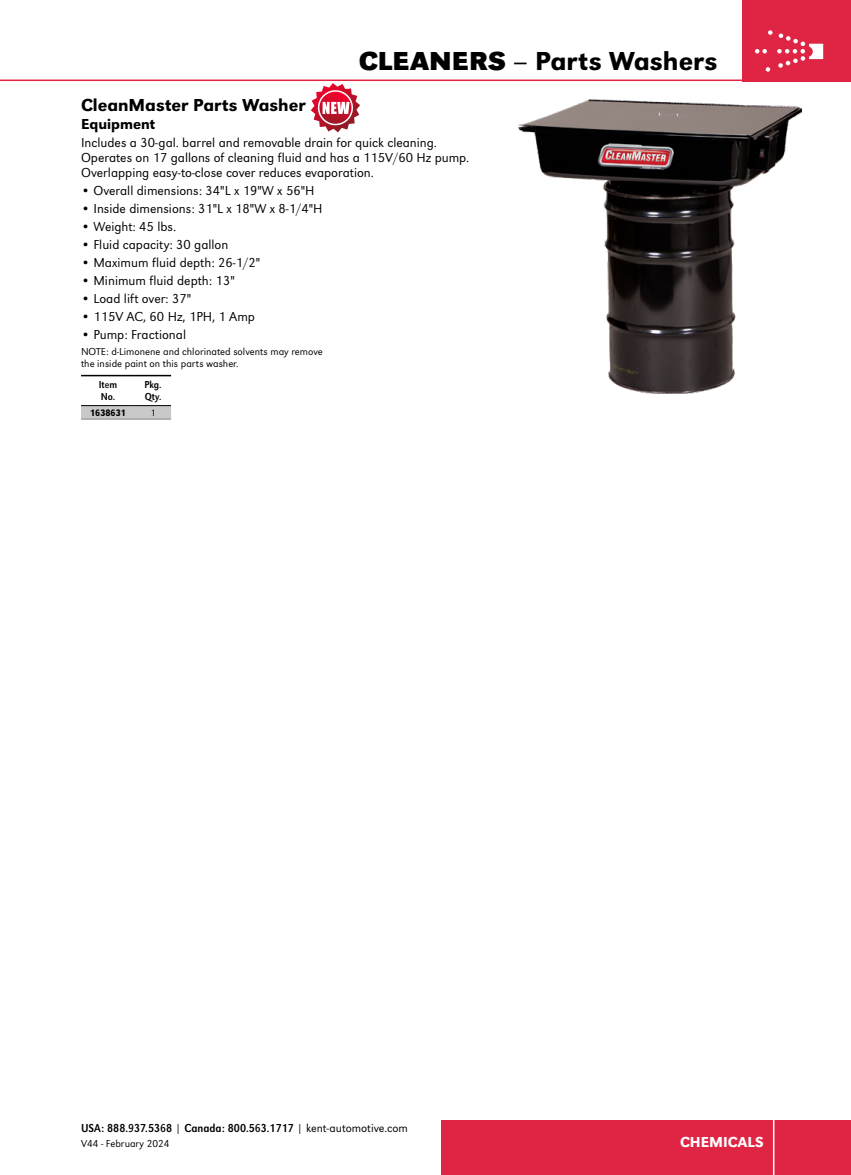
<style>
.page{position:relative;width:851px;height:1175px;background:#fff}
.page>*{position:absolute;margin:0;border:0;box-sizing:border-box;transform-origin:0 0}
.t1{font:500 27px "URW Grotesk";color:#000}
.t2{font:500 18px "URW Grotesk";color:#000}
.t3{font:500 15px "URW Grotesk";color:#fff}
.t4{font:500 15px "URW Grotesk";color:#000}
.t5{font:300 13.5px/15px "URW Grotesk";color:#000}
.t6{font:12px "URW Grotesk Ext Nar";color:#000}
.t7{font:300 10.5px/12px "URW Grotesk";color:#000}
.t8{font:10.5px/11.2px "URW Grotesk Ext Nar";color:#000}
.t9{font:500 9.75px "URW Grotesk Ext Nar";color:#000}
.t10{font:300 9.75px "URW Grotesk Ext Nar";color:#000}
.s1{font-family:"URW Grotesk Wid";font-weight:700}
.s2{font-family:"URW Grotesk";font-weight:300}
</style>
<div class="page">
<div style="left:742px;top:0;width:108px;height:81px;background:#e02444"></div>
<svg style="left:755px;top:30px;width:68px;height:42px"></svg>
<hr style="left:0;top:80px;width:850px;height:1px;background:#e02444">
<div style="left:441px;top:1120px;width:409px;height:54px;background:#e02444"></div>
<hr style="left:772px;top:1119px;width:2px;height:55px;background:#fff">
<img style="left:518px;top:99px;width:283px;height:294px">
<svg style="left:311px;top:83px;width:49px;height:49px"></svg>
<svg style="left:81px;top:406px;width:90px;height:13px"></svg>
<hr style="left:81px;top:375px;width:54px;height:1px;background:#000">
<hr style="left:135px;top:375px;width:36px;height:1px;background:#000">
<hr style="left:81px;top:405px;width:54px;height:1px;background:#000">
<hr style="left:81px;top:419px;width:54px;height:1px;background:#868787">
<hr style="left:135px;top:405px;width:36px;height:1px;background:#000">
<hr style="left:135px;top:419px;width:36px;height:1px;background:#868787">
<h1 class="t1" style="left:359px;top:45px;width:360px"><span class="s1">CLEANERS</span> – Parts Washers</h1>
<h2 class="t2" style="left:81px;top:95px;width:226px">CleanMaster Parts Washer</h2>
<p class="t4" style="left:81px;top:115px;width:76px">Equipment</p>
<p class="t5" style="left:81px;top:135px;width:390px">Includes a 30-gal. barrel and removable drain for quick cleaning.<br>Operates on 17 gallons of cleaning fluid and has a 115V/60 Hz pump.<br>Overlapping easy-to-close cover reduces evaporation.</p>
<p class="t5" style="left:81px;top:183px;width:235px">• Overall dimensions: 34"L x 19"W x 56"H</p>
<p class="t5" style="left:81px;top:201px;width:243px">• Inside dimensions: 31"L x 18"W x 8-1/4"H</p>
<p class="t5" style="left:81px;top:219px;width:97px">• Weight: 45 lbs.</p>
<p class="t5" style="left:81px;top:237px;width:149px">• Fluid capacity: 30 gallon</p>
<p class="t5" style="left:81px;top:255px;width:181px">• Maximum fluid depth: 26-1/2"</p>
<p class="t5" style="left:81px;top:273px;width:155px">• Minimum fluid depth: 13"</p>
<p class="t5" style="left:81px;top:291px;width:112px">• Load lift over: 37"</p>
<p class="t5" style="left:81px;top:309px;width:175px">• 115V AC, 60 Hz, 1PH, 1 Amp</p>
<p class="t5" style="left:81px;top:327px;width:107px">• Pump: Fractional</p>
<p class="t7" style="left:81px;top:346px;width:243px">NOTE: d-Limonene and chlorinated solvents may remove the inside paint on this parts washer.</p>
<p class="t8" style="left:99px;top:379px;width:20px">Item<br>No.</p>
<p class="t8" style="left:144px;top:379px;width:19px">Pkg.<br>Qty.</p>
<p class="t9" style="left:90px;top:407px;width:37px">1638631</p>
<p class="t10" style="left:151px;top:407px;width:6px">1</p>
<p class="t6" style="left:81px;top:1121px;width:328px">USA: 888.937.5368 | Canada: 800.563.1717 | <span class="s2">kent-automotive.com</span></p>
<p class="t7" style="left:81px;top:1137px;width:90px">V44 - February 2024</p>
<p class="t3" style="left:680px;top:1133px;width:85px">CHEMICALS</p>
</div>
